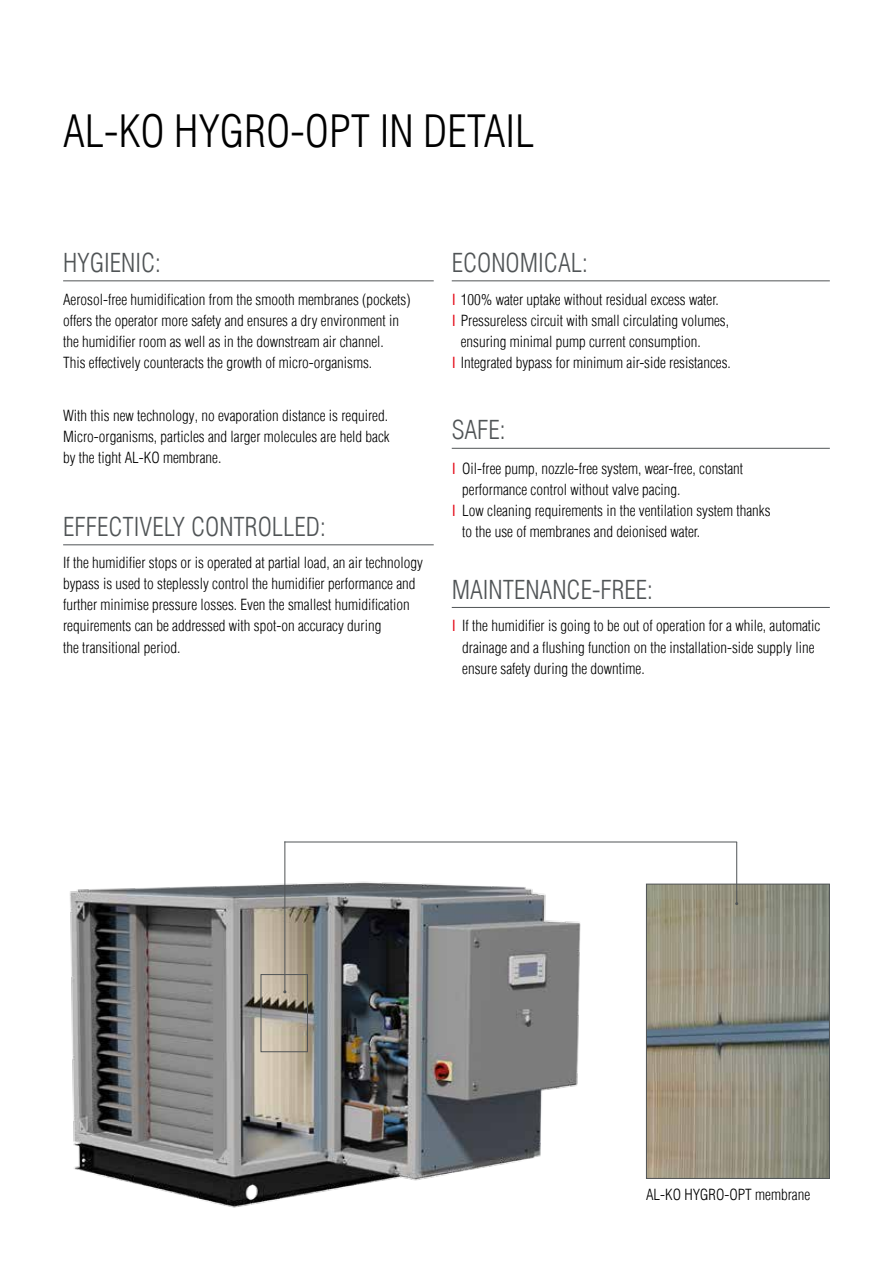
<style>
.page{position:relative;width:893px;height:1263px;background:#fff}
.page>*{position:absolute;margin:0;border:0;box-sizing:border-box;transform-origin:0 0}
.t1{font:300 condensed 43.5px "Helvetica Com";color:#000}
.t2{font:300 condensed 25.5px "Helvetica Com";color:#505456}
.t3{font:300 condensed 15px/21px "Helvetica Com";color:#000}
.s1{font-weight:400;color:#e30613}
</style>
<div class="page">
<hr style="left:63px;top:280px;width:371px;height:1px;background:#505456">
<hr style="left:63px;top:544px;width:371px;height:1px;background:#505456">
<img style="left:648px;top:886px;width:180px;height:291px">
<div style="left:646px;top:884px;width:184px;height:295px;border:1px solid #505456"></div>
<img style="left:70px;top:841px;width:536px;height:367px">
<hr style="left:284px;top:842px;width:453px;height:1px;background:#505456">
<hr style="left:736px;top:842px;width:1px;height:62px;background:#505456">
<hr style="left:284px;top:841px;width:1px;height:151px;background:#505456">
<hr style="left:452px;top:280px;width:378px;height:1px;background:#505456">
<hr style="left:452px;top:607px;width:378px;height:1px;background:#505456">
<hr style="left:452px;top:448px;width:378px;height:1px;background:#505456">
<div style="left:261px;top:974px;width:47px;height:78px;border:1px solid #505456"></div>
<h1 class="t1" style="left:63px;top:104px;width:473px">AL-KO HYGRO-OPT IN DETAIL</h1>
<h2 class="t2" style="left:63px;top:247px;width:99px">HYGIENIC:</h2>
<p class="t3" style="left:63px;top:289px;width:349px">Aerosol-free humidification from the smooth membranes (pockets) offers the operator more safety and ensures a dry environment in the humidifier room as well as in the downstream air channel.<br>This effectively counteracts the growth of micro-organisms.</p>
<p class="t3" style="left:63px;top:405px;width:328px;text-align:justify">With this new technology, no evaporation distance is required.<br>Micro-organisms, particles and larger molecules are held back by the tight AL-KO membrane.</p>
<h2 class="t2" style="left:63px;top:511px;width:264px">EFFECTIVELY CONTROLLED:</h2>
<p class="t3" style="left:63px;top:552px;width:361px">If the humidifier stops or is operated at partial load, an air technology bypass is used to steplessly control the humidifier performance and further minimise pressure losses. Even the smallest humidification requirements can be addressed with spot-on accuracy during<br>the transitional period.</p>
<h2 class="t2" style="left:452px;top:247px;width:138px">ECONOMICAL:</h2>
<p class="t3" style="left:452px;top:289px;width:268px"><span class="s1">I</span> 100% water uptake without residual excess water.</p>
<p class="t3" style="left:452px;top:310px;width:279px"><span class="s1">I</span> Pressureless circuit with small circulating volumes,</p>
<p class="t3" style="left:461px;top:331px;width:241px">ensuring minimal pump current consumption.</p>
<p class="t3" style="left:452px;top:352px;width:281px"><span class="s1">I</span> Integrated bypass for minimum air-side resistances.</p>
<h2 class="t2" style="left:452px;top:414px;width:55px">SAFE:</h2>
<p class="t3" style="left:452px;top:457px;width:293px"><span class="s1">I</span> Oil-free pump, nozzle-free system, wear-free, constant</p>
<p class="t3" style="left:462px;top:479px;width:220px">performance control without valve pacing.</p>
<p class="t3" style="left:452px;top:500px;width:320px"><span class="s1">I</span> Low cleaning requirements in the ventilation system thanks</p>
<p class="t3" style="left:462px;top:521px;width:239px">to the use of membranes and deionised water.</p>
<h2 class="t2" style="left:452px;top:573px;width:203px">MAINTENANCE-FREE:</h2>
<p class="t3" style="left:462px;top:615px;width:360px;text-indent:-10px"><span class="s1">I</span> If the humidifier is going to be out of operation for a while, automatic drainage and a flushing function on the installation-side supply line ensure safety during the downtime.</p>
<p class="t3" style="left:646px;top:1184px;width:166px">AL-KO HYGRO-OPT membrane</p>
</div>
